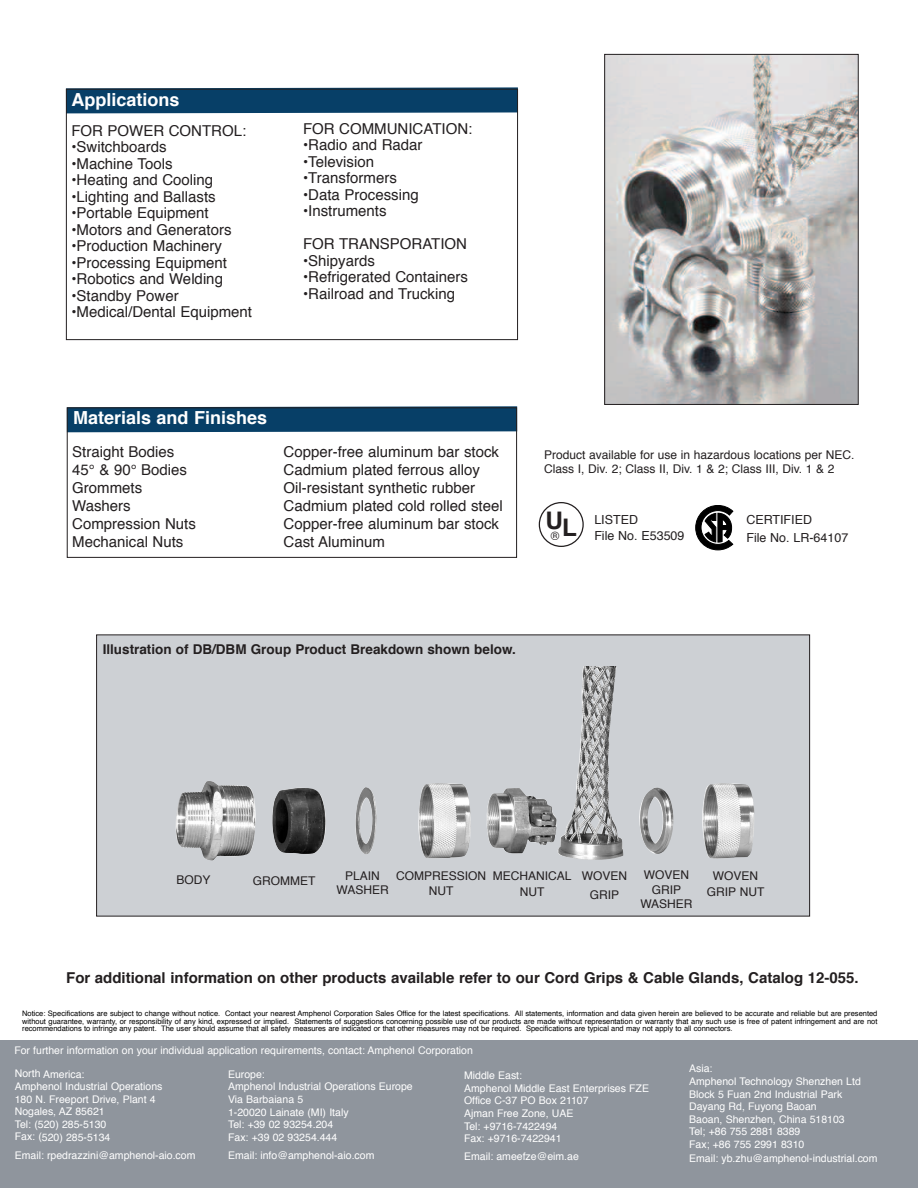
<style>
.page{position:relative;width:918px;height:1188px;background:#fff}
.page>*{position:absolute;margin:0;border:0;box-sizing:border-box;transform-origin:0 0}
.t1{font:700 24.15px "Helvetica";color:#231f20}
.t2{font:700 18px "Helvetica";color:#fff}
.t3{font:15px "Helvetica";color:#231f20}
.t4{font:700 15px "Helvetica";color:#231f20}
.t5{font:700 13.5px "Helvetica";color:#231f20}
.t6{font:12.45px "Helvetica";color:#231f20}
.t7{font:12px/14.4px "Helvetica";color:#231f20;text-align:center}
.t8{font:11.55px "Helvetica";color:#231f20}
.t9{font:10.5px/12.6px "Helvetica";color:#fff}
.t10{font:7.5px/7.5px "Helvetica";color:#000;text-align:justify}
</style>
<div class="page">
<div style="left:97px;top:635px;width:712px;height:281px;background:#cdd0d4"></div>
<div style="left:69px;top:406px;width:448px;height:26px;background:#073f67"></div>
<svg style="left:66px;top:87px;width:452px;height:26px;background:#12466c"></svg>
<div style="left:67px;top:407px;width:450px;height:151px;border:1px solid #231f20"></div>
<div style="left:66px;top:89px;width:452px;height:251px;border:1px solid #231f20"></div>
<div style="left:0;top:1040px;width:918px;height:148px;background:#8f959d"></div>
<svg style="left:696px;top:505px;width:37px;height:45px"></svg>
<div style="left:539px;top:502px;width:45px;height:45px;border:1px solid #231f20;border-radius:50%"></div>
<img style="left:606px;top:56px;width:251px;height:347px">
<div style="left:604px;top:54px;width:255px;height:351px;border:1px solid #231f20"></div>
<img style="left:175px;top:666px;width:448px;height:195px">
<h2 class="t2" style="left:72px;top:92px;width:109px">Applications</h2>
<h3 class="t3" style="left:71px;top:124px;width:176px">FOR POWER CONTROL:</h3>
<h3 class="t3" style="left:71px;top:141px;width:97px">•Switchboards</h3>
<h3 class="t3" style="left:71px;top:157px;width:103px">•Machine Tools</h3>
<h3 class="t3" style="left:71px;top:174px;width:143px">•Heating and Cooling</h3>
<h3 class="t3" style="left:71px;top:190px;width:146px">•Lighting and Ballasts</h3>
<h3 class="t3" style="left:71px;top:207px;width:139px">•Portable Equipment</h3>
<h3 class="t3" style="left:71px;top:223px;width:162px">•Motors and Generators</h3>
<h3 class="t3" style="left:71px;top:240px;width:152px">•Production Machinery</h3>
<h3 class="t3" style="left:71px;top:256px;width:157px">•Processing Equipment</h3>
<h3 class="t3" style="left:71px;top:273px;width:153px">•Robotics and Welding</h3>
<h3 class="t3" style="left:71px;top:289px;width:109px">•Standby Power</h3>
<h3 class="t3" style="left:71px;top:306px;width:182px">•Medical/Dental Equipment</h3>
<h3 class="t3" style="left:303px;top:122px;width:171px">FOR COMMUNICATION:</h3>
<h3 class="t3" style="left:303px;top:139px;width:121px">•Radio and Radar</h3>
<h3 class="t3" style="left:303px;top:155px;width:73px">•Television</h3>
<h3 class="t3" style="left:303px;top:172px;width:95px">•Transformers</h3>
<h3 class="t3" style="left:303px;top:188px;width:117px">•Data Processing</h3>
<h3 class="t3" style="left:303px;top:205px;width:85px">•Instruments</h3>
<h3 class="t3" style="left:303px;top:238px;width:166px">FOR TRANSPORATION</h3>
<h3 class="t3" style="left:303px;top:254px;width:73px">•Shipyards</h3>
<h3 class="t3" style="left:303px;top:271px;width:166px">•Refrigerated Containers</h3>
<h3 class="t3" style="left:303px;top:287px;width:153px">•Railroad and Trucking</h3>
<h2 class="t2" style="left:73px;top:410px;width:196px">Materials and Finishes</h2>
<h3 class="t3" style="left:72px;top:445px;width:104px">Straight Bodies</h3>
<h3 class="t3" style="left:284px;top:445px;width:217px">Copper-free aluminum bar stock</h3>
<h3 class="t3" style="left:72px;top:463px;width:116px">45° &amp; 90° Bodies</h3>
<h3 class="t3" style="left:284px;top:463px;width:198px">Cadmium plated ferrous alloy</h3>
<h3 class="t3" style="left:72px;top:481px;width:71px">Grommets</h3>
<h3 class="t3" style="left:284px;top:481px;width:193px">Oil-resistant synthetic rubber</h3>
<h3 class="t3" style="left:72px;top:499px;width:60px">Washers</h3>
<h3 class="t3" style="left:284px;top:499px;width:221px">Cadmium plated cold rolled steel</h3>
<h3 class="t3" style="left:72px;top:517px;width:125px">Compression Nuts</h3>
<h3 class="t3" style="left:284px;top:517px;width:217px">Copper-free aluminum bar stock</h3>
<h3 class="t3" style="left:72px;top:535px;width:113px">Mechanical Nuts</h3>
<h3 class="t3" style="left:284px;top:535px;width:103px">Cast Aluminum</h3>
<p class="t7" style="left:544px;top:449px;width:312px;text-align:left">Product available for use in hazardous locations per NEC.<br>Class I, Div. 2; Class II, Div. 1 &amp; 2; Class III, Div. 1 &amp; 2</p>
<h1 class="t1" style="left:546px;top:510px;width:19px">U</h1>
<p class="t6" style="left:746px;top:515px;width:67px">CERTIFIED</p>
<p class="t6" style="left:594px;top:514px;width:45px">LISTED</p>
<p class="t8" style="left:551px;top:532px;width:28px">®<sup>L</sup></p>
<p class="t6" style="left:594px;top:530px;width:92px">File No. E53509</p>
<p class="t6" style="left:746px;top:532px;width:103px">File No. LR-64107</p>
<p class="t5" style="left:103px;top:643px;width:415px">Illustration of DB/DBM Group Product Breakdown shown below.</p>
<p class="t7" style="left:177px;top:874px;width:36px">BODY</p>
<p class="t7" style="left:253px;top:875px;width:64px">GROMMET</p>
<p class="t7" style="left:336px;top:869px;width:54px">PLAIN<br>WASHER</p>
<p class="t7" style="left:396px;top:869px;width:92px;line-height:15.5px">COMPRESSION<br>NUT</p>
<p class="t7" style="left:582px;top:868px;width:47px;line-height:18.8px">WOVEN<br>GRIP</p>
<p class="t7" style="left:640px;top:869px;width:54px">WOVEN<br>GRIP<br>WASHER</p>
<p class="t7" style="left:707px;top:869px;width:59px;line-height:15.5px">WOVEN<br>GRIP NUT</p>
<p class="t7" style="left:493px;top:869px;width:80px;line-height:15.5px">MECHANICAL<br>NUT</p>
<h3 class="t4" style="left:66px;top:972px;width:794px">For additional information on other products available refer to our Cord Grips &amp; Cable Glands, Catalog 12-055.</h3>
<p class="t10" style="left:22px;top:1010px;width:857px">Notice: Specifications are subject to change without notice. Contact your nearest Amphenol Corporation Sales Office for the latest specifications. All statements, information and data given herein are believed to be accurate and reliable but are presented without guarantee, warranty, or responsibility of any kind, expressed or implied. Statements of suggestions concerning possible use of our products are made without representation or warranty that any such use is free of patent infringement and are not recommendations to infringe any patent. The user should assume that all safety measures are indicated or that other measures may not be required. Specifications are typical and may not apply to all connectors.</p>
<p class="t9" style="left:14px;top:1044px;width:460px">For further information on your individual application requirements, contact: Amphenol Corporation</p>
<p class="t9" style="left:15px;top:1068px;width:149px">North America:<br>Amphenol Industrial Operations<br>180 N. Freeport Drive, Plant 4<br>Nogales, AZ 85621<br>Tel: (520) 285-5130<br>Fax: (520) 285-5134</p>
<p class="t9" style="left:15px;top:1149px;width:182px">Email: rpedrazzini@amphenol-aio.com</p>
<p class="t9" style="left:228px;top:1069px;width:186px">Europe:<br>Amphenol Industrial Operations Europe<br>Via Barbaiana 5<br>1-20020 Lainate (MI) Italy<br>Tel: +39 02 93254.204<br>Fax: +39 02 93254.444</p>
<p class="t9" style="left:228px;top:1150px;width:148px">Email: info@amphenol-aio.com</p>
<p class="t9" style="left:464px;top:1070px;width:186px">Middle East:<br>Amphenol Middle East Enterprises FZE<br>Office C-37 PO Box 21107<br>Ajman Free Zone, UAE<br>Tel: +9716-7422494<br>Fax: +9716-7422941</p>
<p class="t9" style="left:464px;top:1151px;width:116px">Email: ameefze@eim.ae</p>
<p class="t9" style="left:689px;top:1063px;width:173px">Asia:<br>Amphenol Technology Shenzhen Ltd<br>Block 5 Fuan 2nd Industrial Park<br>Dayang Rd, Fuyong Baoan<br>Baoan, Shenzhen, China 518103<br>Tel; +86 755 2881 8389<br>Fax; +86 755 2991 8310</p>
<p class="t9" style="left:689px;top:1153px;width:190px">Email: yb.zhu@amphenol-industrial.com</p>
</div>
